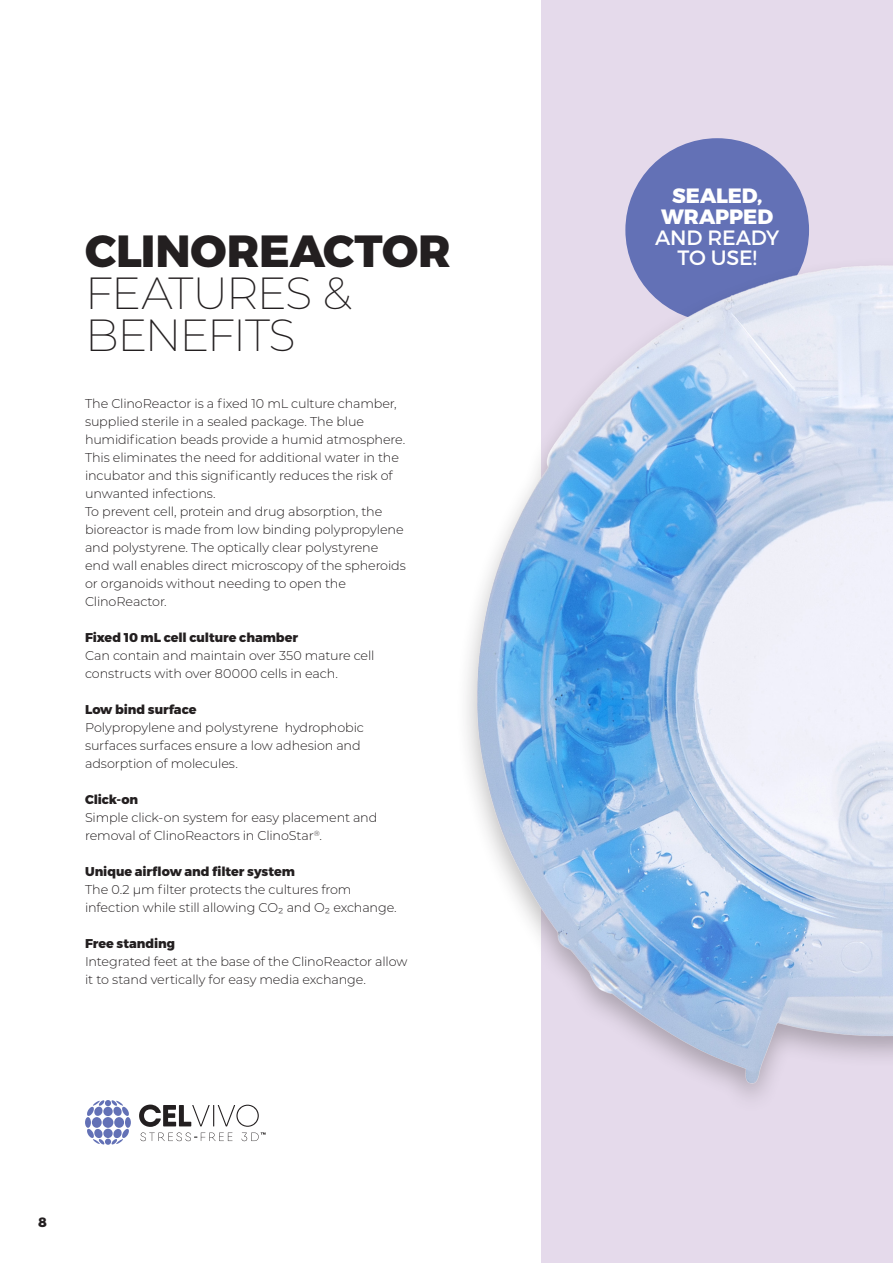
<style>
.page{position:relative;width:893px;height:1263px;background:#fff}
.page>*{position:absolute;margin:0;border:0;box-sizing:border-box;transform-origin:0 0}
.t1{font:200 45px "Montserrat";letter-spacing:-.04em;color:#231f20}
.t2{font:800 45px "Montserrat";color:#231f20}
.t3{font:20.7px/20.7px "Montserrat";letter-spacing:-.015em;color:#fff;text-align:center}
.t4{font:800 20.7px "Montserrat";color:#fff}
.t5{font:800 13.5px "Montserrat";color:#231f20}
.Body_text{font:300 12.75px/18px "Montserrat";letter-spacing:-.01em;color:#231f20}
.Body_text-2{font:800 12.75px "Montserrat";letter-spacing:-.005em;color:#231f20}
.s1{font-weight:800}
</style>
<div class="page">
<div style="left:541px;top:0;width:352px;height:1263px;background:#e5daeb"></div>
<div style="left:625px;top:138px;width:184px;height:184px;background:#6371b6;border-radius:50%"></div>
<svg style="left:139px;top:1104px;width:127px;height:37px"></svg>
<svg style="left:87px;top:1100px;width:42px;height:16px"></svg>
<svg style="left:111px;top:1128px;width:18px;height:17px"></svg>
<svg style="left:87px;top:1128px;width:18px;height:17px"></svg>
<div style="left:103px;top:1129px;width:10px;height:9px;background:#6371b6;border-radius:50%"></div>
<div style="left:105px;top:1138px;width:6px;height:7px;background:#6371b6;border-radius:50%"></div>
<div style="left:125px;top:1117px;width:6px;height:11px;background:#6371b6;border-radius:50%"></div>
<div style="left:114px;top:1117px;width:10px;height:11px;background:#6371b6;border-radius:50%"></div>
<div style="left:85px;top:1117px;width:6px;height:11px;background:#6371b6;border-radius:50%"></div>
<div style="left:92px;top:1117px;width:10px;height:11px;background:#6371b6;border-radius:50%"></div>
<div style="left:103px;top:1117px;width:10px;height:11px;background:#6371b6;border-radius:50%"></div>
<img style="left:466px;top:204px;width:427px;height:893px">
<p class="t2" style="left:85px;top:223px;width:367px">CLINOREACTOR</p>
<p class="t1" style="left:85px;top:263px;width:268px">FEATURES &amp;</p>
<p class="t1" style="left:85px;top:305px;width:212px">BENEFITS</p>
<p class="Body_text" style="left:85px;top:394px;width:322px">The ClinoReactor is a fixed 10 mL culture chamber, supplied sterile in a sealed package. The blue humidification beads provide a humid atmosphere.<br>This eliminates the need for additional water in the incubator and this significantly reduces the risk of unwanted infections.</p>
<p class="Body_text" style="left:85px;top:502px;width:322px">To prevent cell, protein and drug absorption, the bioreactor is made from low binding polypropylene and polystyrene. The optically clear polystyrene end wall enables direct microscopy of the spheroids or organoids without needing to open the ClinoReactor.</p>
<p class="Body_text-2" style="left:85px;top:630px;width:215px">Fixed 10 mL cell culture chamber</p>
<p class="Body_text" style="left:85px;top:646px;width:291px">Can contain and maintain over 350 mature cell constructs with over 80000 cells in each.</p>
<p class="Body_text-2" style="left:85px;top:702px;width:113px">Low bind surface</p>
<p class="Body_text" style="left:85px;top:718px;width:280px">Polypropylene and polystyrene hydrophobic surfaces surfaces ensure a low adhesion and adsorption of molecules.</p>
<p class="Body_text-2" style="left:85px;top:792px;width:55px">Click-on</p>
<p class="Body_text" style="left:85px;top:808px;width:294px">Simple click-on system for easy placement and removal of ClinoReactors in ClinoStar<sup>®</sup>.</p>
<p class="Body_text-2" style="left:85px;top:864px;width:211px">Unique airflow and filter system</p>
<p class="Body_text" style="left:85px;top:880px;width:313px">The 0.2 μm filter protects the cultures from infection while still allowing CO₂ and O₂ exchange.</p>
<p class="Body_text-2" style="left:85px;top:936px;width:92px">Free standing</p>
<p class="Body_text" style="left:85px;top:952px;width:324px">Integrated feet at the base of the ClinoReactor allow it to stand vertically for easy media exchange.</p>
<p class="t5" style="left:38px;top:1214px;width:10px">8</p>
<p class="t4" style="left:672px;top:183px;width:92px">SEALED,</p>
<p class="t3" style="left:655px;top:206px;width:126px"><span class="s1">WRAPPED<br></span>AND READY<br>TO USE!</p>
</div>
